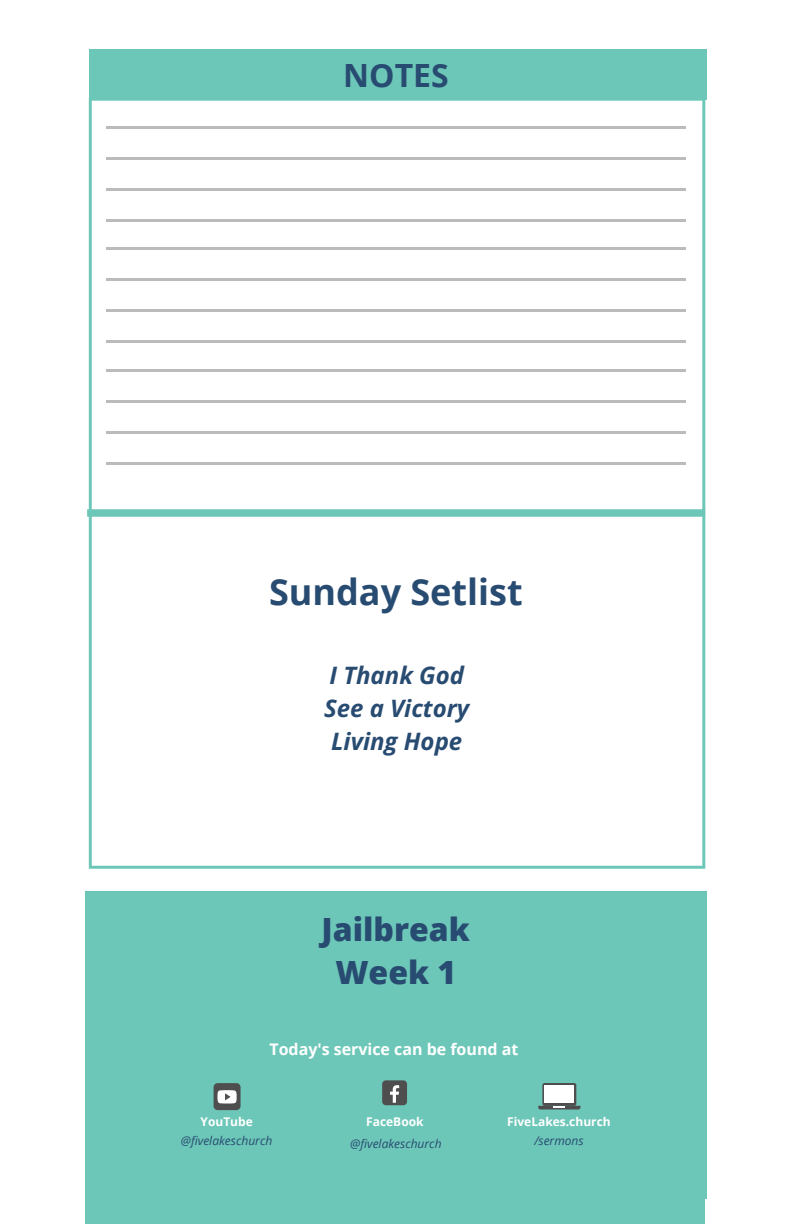
<style>
.page{position:relative;width:792px;height:1224px;background:#fff}
.page>*{position:absolute;margin:0;border:0;box-sizing:border-box;transform-origin:0 0}
.t1{font:700 36px "Open Sans";color:#284b71}
.t2{font:800 32px/43.6px "Open Sans";color:#284b71;text-align:center}
.t3{font:700 32px "Open Sans";color:#284b71}
.t4{font:italic 700 24px/33px "Open Sans";color:#284b71}
.t5{font:700 16px "Open Sans";color:#fff}
.t6{font:italic 12px "Open Sans";color:#284b71}
.t7{font:700 12px "Open Sans";color:#fff}
</style>
<div class="page">
<svg style="left:89px;top:100px;width:616px;height:769px"></svg>
<hr style="left:106px;top:126px;width:580px;height:3px;background:#bdbbb9">
<hr style="left:106px;top:157px;width:580px;height:3px;background:#bdbbb9">
<hr style="left:106px;top:188px;width:580px;height:3px;background:#bdbbb9">
<hr style="left:106px;top:219px;width:580px;height:3px;background:#bdbbb9">
<hr style="left:106px;top:248px;width:580px;height:2px;background:#bdbbb9">
<hr style="left:106px;top:279px;width:580px;height:2px;background:#bdbbb9">
<hr style="left:106px;top:310px;width:580px;height:2px;background:#bdbbb9">
<hr style="left:106px;top:341px;width:580px;height:2px;background:#bdbbb9">
<hr style="left:106px;top:369px;width:580px;height:3px;background:#bdbbb9">
<hr style="left:106px;top:400px;width:580px;height:3px;background:#bdbbb9">
<hr style="left:106px;top:431px;width:580px;height:3px;background:#bdbbb9">
<hr style="left:106px;top:462px;width:580px;height:3px;background:#bdbbb9">
<div style="left:89px;top:49px;width:618px;height:51px;background:#6dc7b8"></div>
<div style="left:87px;top:509px;width:618px;height:8px;background:#6dc7b8"></div>
<div style="left:85px;top:891px;width:620px;height:333px;background:#6dc7b8"></div>
<div style="left:214px;top:1083px;width:27px;height:27px;background:#4e4e4f;border-radius:4px"></div>
<svg style="left:217px;top:1090px;width:20px;height:14px"></svg>
<div style="left:382px;top:1080px;width:25px;height:25px;background:#4e4e4f;border-radius:4px"></div>
<svg style="left:390px;top:1085px;width:9px;height:18px"></svg>
<svg style="left:542px;top:1083px;width:34px;height:23px"></svg>
<div style="left:544px;top:1086px;width:30px;height:17px;background:#fff"></div>
<svg style="left:538px;top:1106px;width:42px;height:4px"></svg>
<h2 class="t3" style="left:343px;top:53px;width:107px">NOTES</h2>
<h1 class="t1" style="left:269px;top:567px;width:255px">Sunday Setlist</h1>
<h3 class="t4" style="left:324px;top:658px;width:147px">I Thank God<br>See a Victory<br>Living Hope</h3>
<h2 class="t2" style="left:322px;top:906px;width:150px">Jailbreak<br>Week 1</h2>
<h3 class="t5" style="left:269px;top:1038px;width:250px">Today's service can be found at</h3>
<p class="t7" style="left:201px;top:1113px;width:54px">YouTube</p>
<p class="t7" style="left:366px;top:1113px;width:59px">FaceBook</p>
<p class="t7" style="left:507px;top:1113px;width:105px">FiveLakes.church</p>
<p class="t6" style="left:181px;top:1132px;width:93px">@fivelakeschurch</p>
<p class="t6" style="left:350px;top:1135px;width:93px">@fivelakeschurch</p>
<p class="t6" style="left:534px;top:1132px;width:51px">/sermons</p>
</div>
